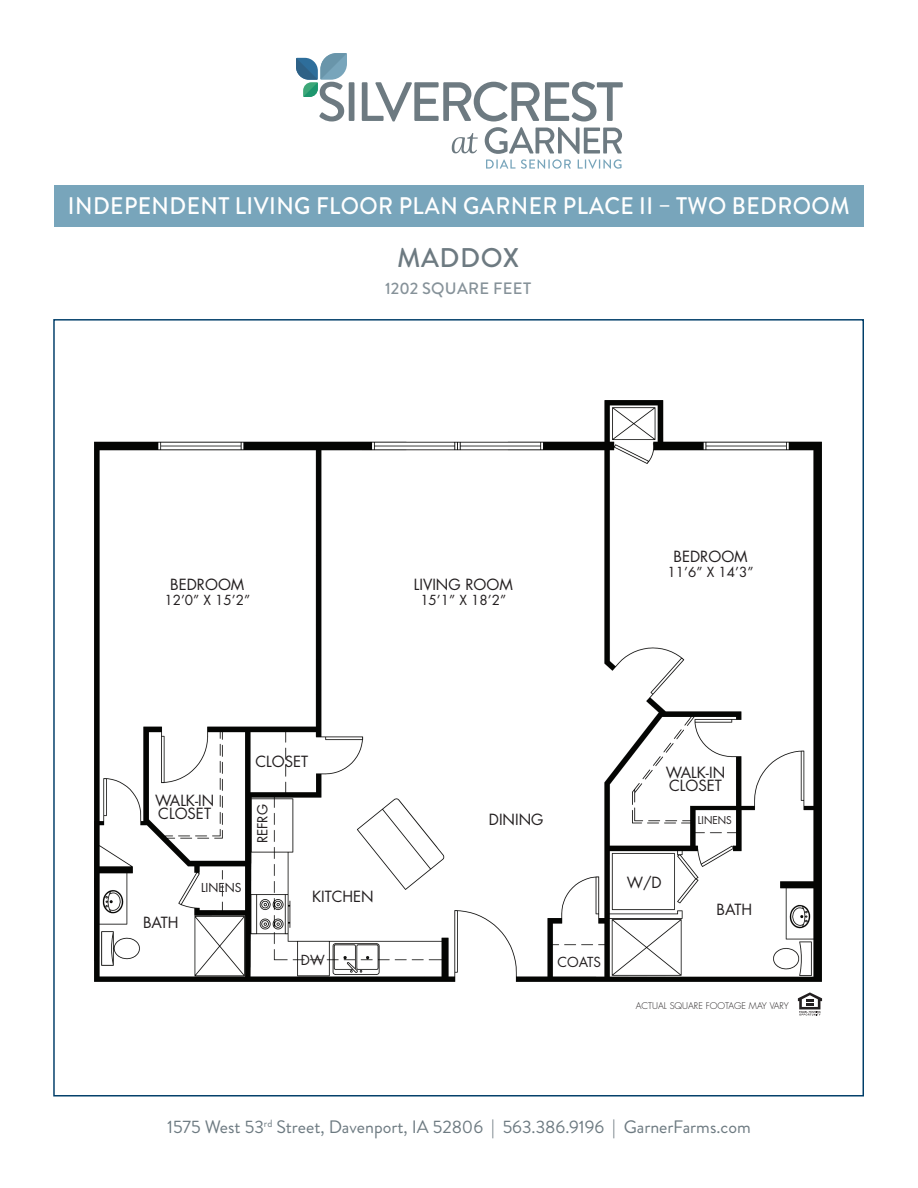
<style>
.page{position:relative;width:918px;height:1188px;background:#fff}
.page>*{position:absolute;margin:0;border:0;box-sizing:border-box;transform-origin:0 0}
.t1{font:500 27px "Brandon Grotesque";letter-spacing:.02em;color:#6d7a81}
.t2{font:500 24px "Brandon Grotesque";letter-spacing:.02em;color:#fff;scale:.94 1}
.t3{font:18px "Brandon Grotesque";color:#6d7a81}
.t4{font:500 16.5px "Brandon Grotesque";letter-spacing:.02em;color:#869299}
.t5{font:15px "Futura";color:#231f20}
.t6{font:13.5px "Futura";color:#231f20}
.t7{font:12px "Futura";color:#231f20}
.t8{font:10.5px "Futura";color:#231f20;scale:.96 1}
.t9{font:300 9px "Futura";color:#231f20}
</style>
<div class="page">
<img style="left:95px;top:401px;width:727px;height:581px">
<svg style="left:798px;top:992px;width:24px;height:24px"></svg>
<div style="left:54px;top:186px;width:810px;height:41px;background:#78a5bb"></div>
<div style="left:349px;top:82px;width:5px;height:39px;background:#6d7a81"></div>
<svg style="left:296px;top:53px;width:51px;height:69px"></svg>
<svg style="left:362px;top:82px;width:261px;height:87px"></svg>
<p class="t2" style="left:68px;top:189px;width:833px">INDEPENDENT LIVING FLOOR PLAN GARNER PLACE II – TWO BEDROOM</p>
<p class="t1" style="left:397px;top:239px;width:124px">MADDOX</p>
<p class="t4" style="left:385px;top:277px;width:147px">1202 SQUARE FEET</p>
<p class="t5" style="left:170px;top:574px;width:76px">BEDROOM</p>
<p class="t6" style="left:164px;top:591px;width:87px">12’0” X 15’2”</p>
<p class="t5" style="left:414px;top:574px;width:101px">LIVING ROOM</p>
<p class="t6" style="left:420px;top:591px;width:87px">15’1” X 18’2”</p>
<p class="t5" style="left:674px;top:546px;width:76px">BEDROOM</p>
<p class="t6" style="left:668px;top:563px;width:87px">11’6” X 14’3”</p>
<p class="t5" style="left:256px;top:751px;width:54px">CLOSET</p>
<p class="t5" style="left:155px;top:790px;width:61px">WALK-IN</p>
<p class="t5" style="left:158px;top:804px;width:54px">CLOSET</p>
<p class="t5" style="left:489px;top:809px;width:56px">DINING</p>
<p class="t6" style="left:253px;top:843px;width:41px;rotate:-90deg">REFRG</p>
<p class="t5" style="left:143px;top:912px;width:37px">BATH</p>
<p class="t7" style="left:201px;top:879px;width:42px">LINENS</p>
<p class="t5" style="left:312px;top:886px;width:63px">KITCHEN</p>
<p class="t6" style="left:301px;top:950px;width:25px">DW</p>
<p class="t6" style="left:557px;top:952px;width:45px">COATS</p>
<p class="t5" style="left:666px;top:762px;width:61px">WALK-IN</p>
<p class="t5" style="left:669px;top:775px;width:54px">CLOSET</p>
<p class="t5" style="left:627px;top:872px;width:37px">W/D</p>
<p class="t8" style="left:698px;top:813px;width:37px">LINENS</p>
<p class="t5" style="left:717px;top:900px;width:37px">BATH</p>
<p class="t9" style="left:636px;top:1000px;width:155px">ACTUAL SQUARE FOOTAGE MAY VARY</p>
<p class="t3" style="left:167px;top:1114px;width:585px">1575 West 53<sup>rd</sup> Street, Davenport, IA 52806 | 563.386.9196 | GarnerFarms.com</p>
</div>
